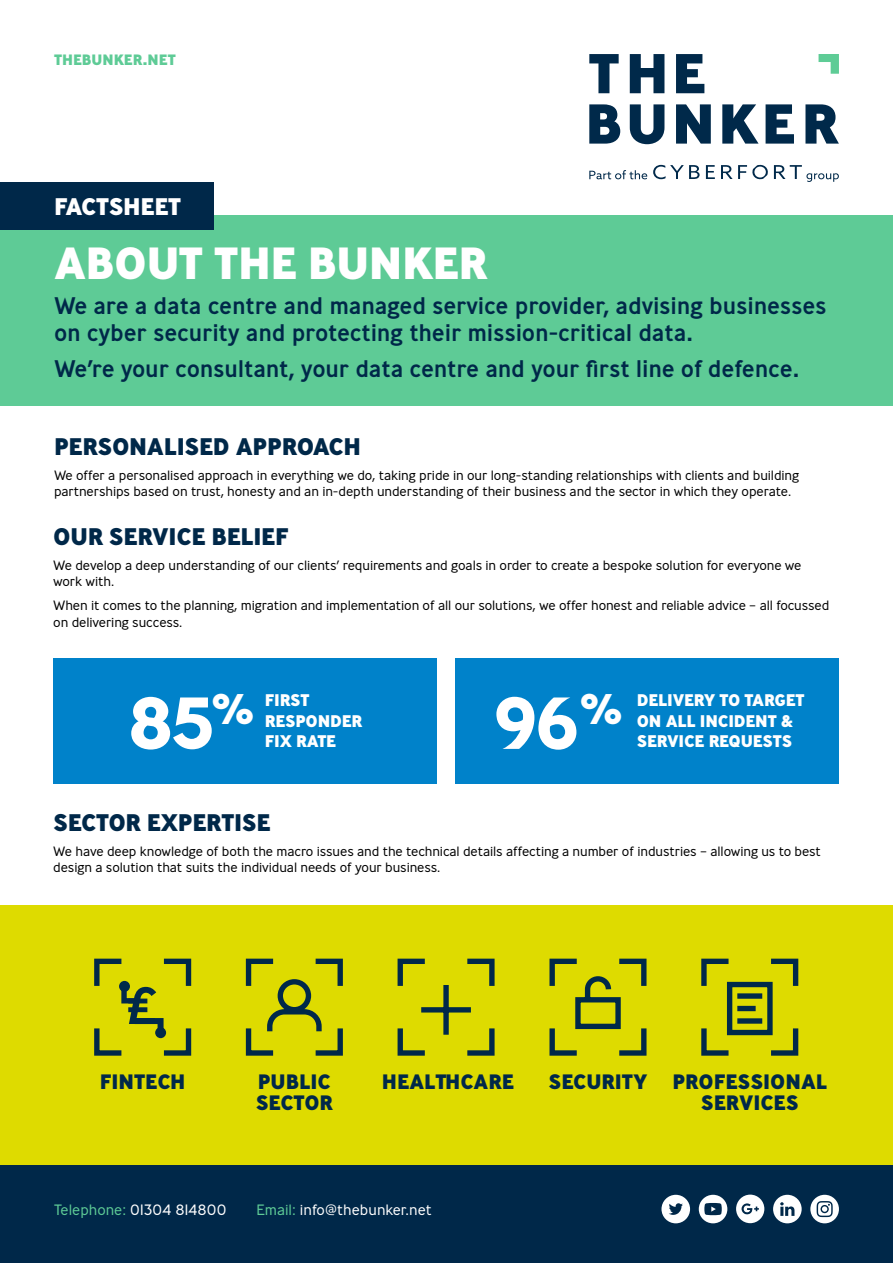
<style>
.page{position:relative;width:893px;height:1263px;background:#fff}
.page>*{position:absolute;margin:0;border:0;box-sizing:border-box;transform-origin:0 0}
.t1{font:700 73.35px "Ministry";color:#fff}
.t2{font:500 52.5px "Ministry";color:#00294a}
.t3{font:800 45px "Ministry";letter-spacing:-.01em;color:#fff}
.t4{font:700 42.75px "Ministry";color:#fff}
.t5{font:500 24px/27px "Ministry";letter-spacing:-.01em;color:#002849}
.t6{font:800 24px "Ministry";letter-spacing:-.01em;color:#002849}
.t7{font:800 24px "Ministry";letter-spacing:-.01em;color:#fff}
.t8{font:800 20.85px/20.9px "Ministry";color:#002849}
.t9{font:800 16.8px/20.2px "Ministry";letter-spacing:-.01em;color:#fff}
.t10{font:300 15px "Ministry";color:#fff}
.t11{font:800 15px "Ministry";color:#5ecb96}
.t12{font:300 13.5px/16.2px "Ministry";letter-spacing:-.01em;color:#000}
.s1{color:#5ecb96}
</style>
<div class="page">
<div style="left:0;top:906px;width:893px;height:271px;background:#dedb00"></div>
<div style="left:0;top:216px;width:893px;height:190px;background:#5ecb96"></div>
<div style="left:0;top:1165px;width:893px;height:98px;background:#002849"></div>
<div style="left:0;top:182px;width:214px;height:47px;background:#002849"></div>
<svg style="left:661px;top:1195px;width:29px;height:28px"></svg>
<svg style="left:773px;top:1195px;width:29px;height:28px"></svg>
<div style="left:699px;top:1195px;width:28px;height:28px;background:#fff;border-radius:50%"></div>
<svg style="left:704px;top:1203px;width:18px;height:12px"></svg>
<div style="left:810px;top:1195px;width:29px;height:28px;background:#fff;border-radius:50%"></div>
<svg style="left:817px;top:1201px;width:16px;height:16px"></svg>
<div style="left:736px;top:1194px;width:28px;height:29px;background:#fff;border-radius:50%"></div>
<svg style="left:741px;top:1203px;width:18px;height:12px"></svg>
<svg style="left:589px;top:104px;width:31px;height:40px"></svg>
<svg style="left:676px;top:104px;width:35px;height:40px"></svg>
<svg style="left:722px;top:104px;width:36px;height:40px"></svg>
<svg style="left:766px;top:104px;width:28px;height:40px"></svg>
<svg style="left:676px;top:54px;width:28px;height:39px"></svg>
<svg style="left:805px;top:104px;width:34px;height:40px"></svg>
<svg style="left:630px;top:104px;width:34px;height:40px"></svg>
<svg style="left:589px;top:54px;width:30px;height:39px"></svg>
<svg style="left:630px;top:54px;width:34px;height:39px"></svg>
<svg style="left:818px;top:54px;width:21px;height:20px"></svg>
<svg style="left:653px;top:165px;width:47px;height:14px"></svg>
<svg style="left:706px;top:165px;width:9px;height:14px"></svg>
<svg style="left:589px;top:170px;width:58px;height:9px"></svg>
<svg style="left:721px;top:164px;width:118px;height:18px"></svg>
<div style="left:53px;top:659px;width:384px;height:125px;background:#0082ca"></div>
<div style="left:455px;top:659px;width:384px;height:125px;background:#0082ca"></div>
<svg style="left:397px;top:958px;width:98px;height:98px"></svg>
<svg style="left:549px;top:958px;width:98px;height:98px"></svg>
<svg style="left:245px;top:958px;width:98px;height:98px"></svg>
<svg style="left:94px;top:958px;width:98px;height:98px"></svg>
<svg style="left:701px;top:958px;width:98px;height:98px"></svg>
<p class="t11" style="left:54px;top:50px;width:123px">THEBUNKER.NET</p>
<h3 class="t7" style="left:54px;top:190px;width:129px">FACTSHEET</h3>
<h3 class="t3" style="left:54px;top:234px;width:435px">ABOUT THE BUNKER</h3>
<h3 class="t5" style="left:54px;top:292px;width:774px">We are a data centre and managed service provider, advising businesses on cyber security and protecting their mission-critical data.</h3>
<h3 class="t5" style="left:54px;top:354px;width:747px">We’re your consultant, your data centre and your first line of defence.</h3>
<h3 class="t6" style="left:54px;top:431px;width:309px">PERSONALISED APPROACH</h3>
<p class="t12" style="left:54px;top:467px;width:747px">We offer a personalised approach in everything we do, taking pride in our long-standing relationships with clients and building partnerships based on trust, honesty and an in-depth understanding of their business and the sector in which they operate.</p>
<h3 class="t6" style="left:53px;top:520px;width:237px">OUR SERVICE BELIEF</h3>
<p class="t12" style="left:53px;top:556px;width:750px">We develop a deep understanding of our clients’ requirements and goals in order to create a bespoke solution for everyone we work with.</p>
<p class="t12" style="left:53px;top:597px;width:778px">When it comes to the planning, migration and implementation of all our solutions, we offer honest and reliable advice – all focussed on delivering success.</p>
<h3 class="t4" style="left:211px;top:682px;width:45px">%</h3>
<p class="t9" style="left:637px;top:690px;width:169px">DELIVERY TO TARGET<br>ON ALL INCIDENT &amp;</p>
<h3 class="t4" style="left:579px;top:682px;width:45px">%</h3>
<p class="t9" style="left:265px;top:690px;width:99px">FIRST<br>RESPONDER</p>
<h1 class="t1" style="left:493px;top:676px;width:88px">96</h1>
<h1 class="t1" style="left:127px;top:676px;width:90px">85</h1>
<p class="t9" style="left:637px;top:730px;width:157px">SERVICE REQUESTS</p>
<p class="t9" style="left:265px;top:730px;width:73px">FIX RATE</p>
<h3 class="t6" style="left:53px;top:807px;width:219px">SECTOR EXPERTISE</h3>
<p class="t12" style="left:53px;top:843px;width:769px">We have deep knowledge of both the macro issues and the technical details affecting a number of industries – allowing us to best design a solution that suits the individual needs of your business.</p>
<h2 class="t2" style="left:127px;top:972px;width:34px">£</h2>
<h3 class="t8" style="left:100px;top:1071px;width:87px">FINTECH</h3>
<h3 class="t8" style="left:256px;top:1071px;width:79px">PUBLIC<br>SECTOR</h3>
<h3 class="t8" style="left:382px;top:1071px;width:133px">HEALTHCARE</h3>
<h3 class="t8" style="left:701px;top:1071px;width:128px;text-indent:-152px">SECURITY PROFESSIONAL<br>SERVICES</h3>
<p class="t10" style="left:54px;top:1200px;width:174px"><span class="s1">Telephone:</span> 01304 814800</p>
<p class="t10" style="left:256px;top:1200px;width:177px"><span class="s1">Email:</span> info@thebunker.net</p>
</div>
